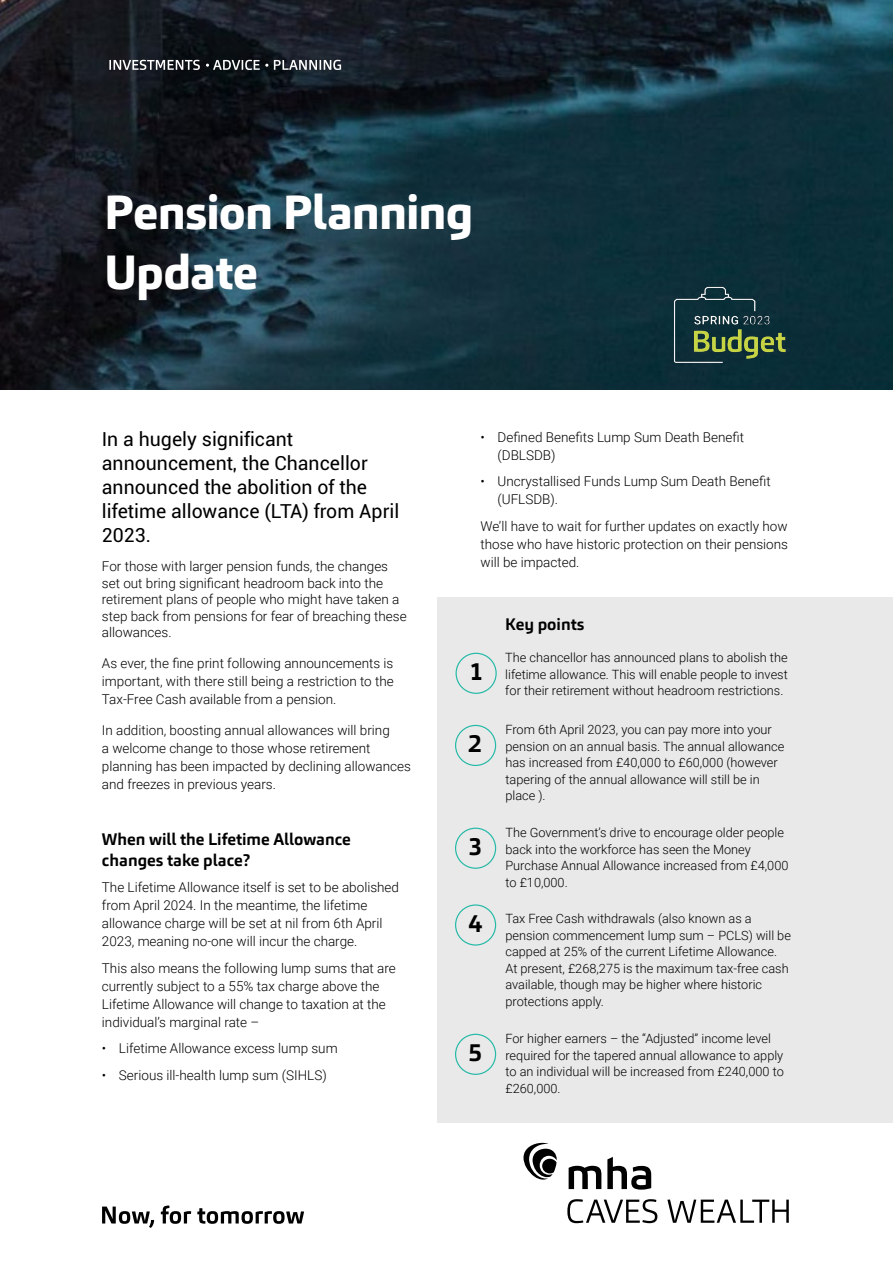
<style>
.page{position:relative;width:893px;height:1263px;background:#fff}
.page>*{position:absolute;margin:0;border:0;box-sizing:border-box;transform-origin:0 0}
.t1{font:800 47.4px/59.6px "Carnac";letter-spacing:-.02em;color:#fff}
.t2{font:700 24.75px "Carnac";color:#000}
.t3{font:19.5px/24px "Roboto";color:#000}
.t4{font:700 16.5px/21px "Carnac";color:#000}
.t5{font:300 13.5px/18px "Roboto";color:#000}
.t6{font:300 12.75px/16.5px "Roboto";color:#000}
</style>
<div class="page">
<div style="left:438px;top:597px;width:455px;height:526px;background:#e9e9e9"></div>
<img style="left:0;top:0;width:893px;height:389px">
<svg style="left:569px;top:1157px;width:82px;height:32px"></svg>
<svg style="left:523px;top:1143px;width:34px;height:36px"></svg>
<svg style="left:567px;top:1199px;width:222px;height:24px"></svg>
<svg style="left:102px;top:1205px;width:202px;height:23px"></svg>
<svg style="left:109px;top:60px;width:232px;height:10px"></svg>
<div style="left:456px;top:653px;width:41px;height:41px;border:1px solid #25baa7;border-radius:50%"></div>
<div style="left:455px;top:725px;width:41px;height:41px;border:1px solid #25baa7;border-radius:50%"></div>
<div style="left:455px;top:828px;width:41px;height:41px;border:1px solid #25baa7;border-radius:50%"></div>
<div style="left:455px;top:904px;width:41px;height:41px;border:1px solid #25baa7;border-radius:50%"></div>
<div style="left:455px;top:1034px;width:41px;height:41px;border:1px solid #25baa7;border-radius:50%"></div>
<img style="left:665px;top:278px;width:129px;height:94px">
<h1 class="t1" style="left:104px;top:183px;width:371px">Pension Planning<br>Update</h1>
<h3 class="t3" style="left:102px;top:426px;width:299px">In a hugely significant announcement, the Chancellor announced the abolition of the lifetime allowance (LTA) from April<br>2023.</h3>
<p class="t5" style="left:102px;top:558px;width:306px;line-height:16.5px">For those with larger pension funds, the changes set out bring significant headroom back into the retirement plans of people who might have taken a step back from pensions for fear of breaching these allowances.</p>
<p class="t5" style="left:102px;top:654px;width:293px;text-align:justify">As ever, the fine print following announcements is important, with there still being a restriction to the Tax-Free Cash available from a pension.</p>
<p class="t5" style="left:102px;top:721px;width:311px">In addition, boosting annual allowances will bring<br>a welcome change to those whose retirement planning has been impacted by declining allowances and freezes in previous years.</p>
<p class="t4" style="left:102px;top:829px;width:250px">When will the Lifetime Allowance changes take place?</p>
<p class="t5" style="left:102px;top:878px;width:299px">The Lifetime Allowance itself is set to be abolished from April 2024. In the meantime, the lifetime allowance charge will be set at nil from 6th April 2023, meaning no-one will incur the charge.</p>
<p class="t5" style="left:102px;top:959px;width:296px">This also means the following lump sums that are currently subject to a 55% tax charge above the Lifetime Allowance will change to taxation at the individual’s marginal rate –</p>
<p class="t5" style="left:102px;top:1039px;width:237px">• Lifetime Allowance excess lump sum</p>
<p class="t5" style="left:102px;top:1066px;width:226px">• Serious ill-health lump sum (SIHLS)</p>
<p class="t5" style="left:497px;top:427px;width:248px;text-indent:-17px">• Defined Benefits Lump Sum Death Benefit (DBLSDB)</p>
<p class="t5" style="left:497px;top:472px;width:275px;text-indent:-17px">• Uncrystallised Funds Lump Sum Death Benefit (UFLSDB).</p>
<p class="t5" style="left:480px;top:516px;width:309px;text-align:justify">We’ll have to wait for further updates on exactly how those who have historic protection on their pensions will be impacted.</p>
<h2 class="t2" style="left:469px;top:655px;width:16px">1</h2>
<h2 class="t2" style="left:468px;top:728px;width:16px">2</h2>
<h2 class="t2" style="left:468px;top:830px;width:16px">3</h2>
<h2 class="t2" style="left:468px;top:907px;width:16px">4</h2>
<h2 class="t2" style="left:468px;top:1036px;width:16px">5</h2>
<p class="t4" style="left:505px;top:614px;width:81px">Key points</p>
<p class="t6" style="left:505px;top:649px;width:284px;text-align:justify">The chancellor has announced plans to abolish the lifetime allowance. This will enable people to invest for their retirement without headroom restrictions.</p>
<p class="t6" style="left:505px;top:721px;width:280px">From 6th April 2023, you can pay more into your pension on an annual basis. The annual allowance has increased from £40,000 to £60,000 (however tapering of the annual allowance will still be in place ).</p>
<p class="t6" style="left:505px;top:824px;width:284px">The Government’s drive to encourage older people back into the workforce has seen the Money Purchase Annual Allowance increased from £4,000 to £10,000.</p>
<p class="t6" style="left:505px;top:910px;width:287px">Tax Free Cash withdrawals (also known as a pension commencement lump sum – PCLS) will be capped at 25% of the current Lifetime Allowance.<br>At present, £268,275 is the maximum tax-free cash available, though may be higher where historic protections apply.</p>
<p class="t6" style="left:505px;top:1030px;width:280px">For higher earners – the “Adjusted” income level required for the tapered annual allowance to apply to an individual will be increased from £240,000 to £260,000.</p>
</div>
